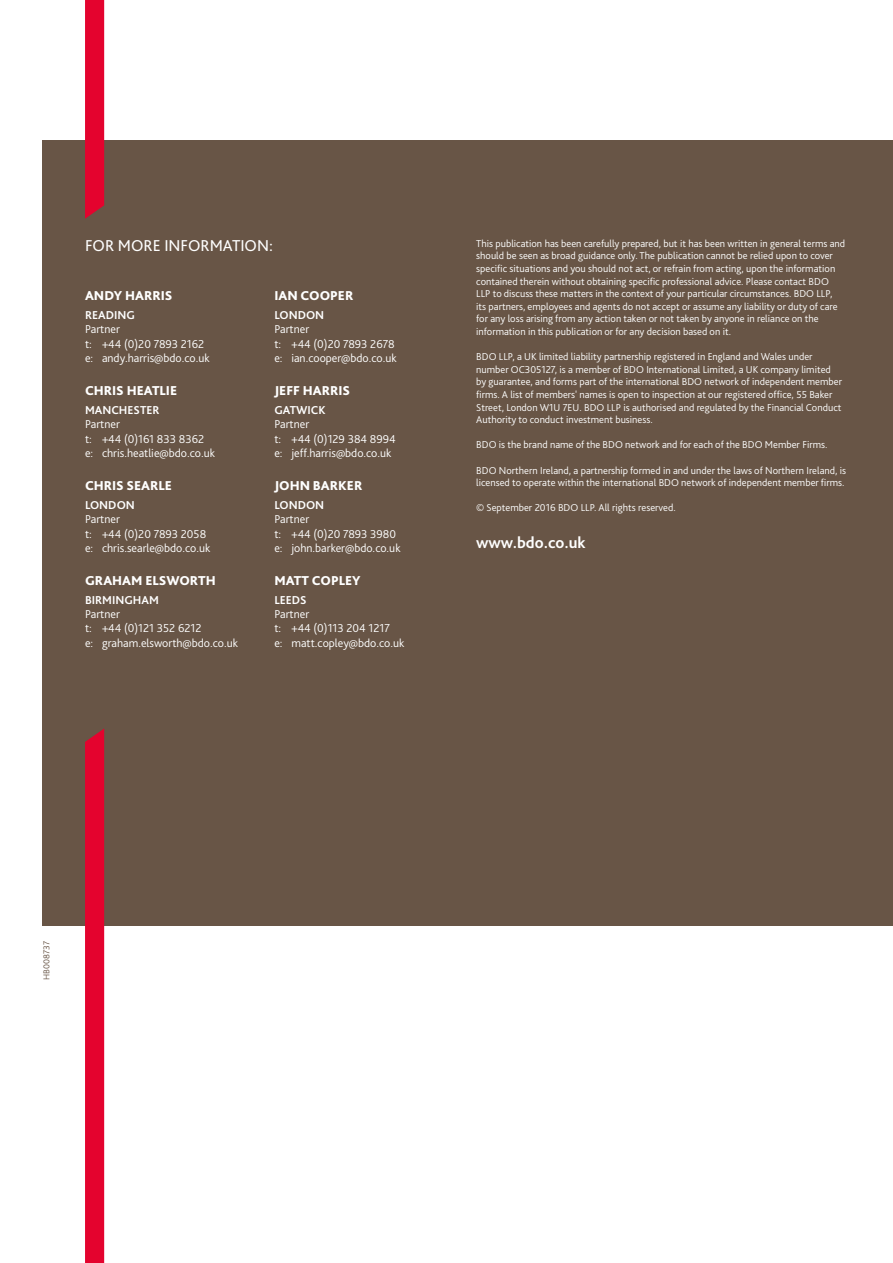
<style>
.page{position:relative;width:893px;height:1263px;background:#fff}
.page>*{position:absolute;margin:0;border:0;box-sizing:border-box;transform-origin:0 0}
.t1{font:16.5px "Bliss Pro";color:#fff}
.t2{font:700 16.5px "Bliss Pro";color:#fff}
.t3{font:800 13.5px "Bliss Pro";color:#fff}
.t4{font:300 12px/14.4px "Bliss Pro";color:#fff}
.t5{font:700 12px "Bliss Pro";color:#fff}
.t6{font:300 10.5px/12.6px "Bliss Pro";color:#fff}
.t7{font:300 9px "Bliss Pro";color:#685546}
</style>
<div class="page">
<div style="left:43px;top:141px;width:850px;height:785px;background:#685546"></div>
<div style="left:85px;top:728px;width:19px;height:535px;background:#e4032e"></div>
<div style="left:85px;top:0;width:19px;height:219px;background:#e4032e"></div>
<h1 class="t1" style="left:85px;top:236px;width:189px">FOR MORE INFORMATION:</h1>
<p class="t6" style="left:476px;top:237px;width:370px">This publication has been carefully prepared, but it has been written in general terms and should be seen as broad guidance only. The publication cannot be relied upon to cover specific situations and you should not act, or refrain from acting, upon the information contained therein without obtaining specific professional advice. Please contact BDO LLP to discuss these matters in the context of your particular circumstances. BDO LLP,<br>its partners, employees and agents do not accept or assume any liability or duty of care for any loss arising from any action taken or not taken by anyone in reliance on the information in this publication or for any decision based on it.</p>
<p class="t6" style="left:476px;top:350px;width:367px">BDO LLP, a UK limited liability partnership registered in England and Wales under number OC305127, is a member of BDO International Limited, a UK company limited by guarantee, and forms part of the international BDO network of independent member firms. A list of members' names is open to inspection at our registered office, 55 Baker Street, London W1U 7EU. BDO LLP is authorised and regulated by the Financial Conduct Authority to conduct investment business.</p>
<p class="t6" style="left:476px;top:438px;width:353px">BDO is the brand name of the BDO network and for each of the BDO Member Firms.</p>
<p class="t6" style="left:476px;top:464px;width:371px">BDO Northern Ireland, a partnership formed in and under the laws of Northern Ireland, is licensed to operate within the international BDO network of independent member firms.</p>
<p class="t6" style="left:476px;top:501px;width:201px">© September 2016 BDO LLP. All rights reserved.</p>
<h1 class="t2" style="left:476px;top:532px;width:111px">www.bdo.co.uk</h1>
<p class="t3" style="left:85px;top:287px;width:89px">ANDY HARRIS</p>
<p class="t5" style="left:85px;top:308px;width:51px">READING</p>
<p class="t4" style="left:85px;top:322px;width:126px">Partner<br>t: +44 (0)20 7893 2162 e: andy.harris@bdo.co.uk</p>
<p class="t3" style="left:85px;top:382px;width:94px">CHRIS HEATLIE</p>
<p class="t5" style="left:85px;top:402px;width:76px">MANCHESTER</p>
<p class="t4" style="left:85px;top:417px;width:131px">Partner<br>t: +44 (0)161 833 8362 e: chris.heatlie@bdo.co.uk</p>
<p class="t3" style="left:85px;top:477px;width:88px">CHRIS SEARLE</p>
<p class="t5" style="left:85px;top:497px;width:51px">LONDON</p>
<p class="t4" style="left:85px;top:512px;width:127px">Partner<br>t: +44 (0)20 7893 2058 e: chris.searle@bdo.co.uk</p>
<p class="t3" style="left:85px;top:572px;width:132px">GRAHAM ELSWORTH</p>
<p class="t5" style="left:85px;top:592px;width:75px">BIRMINGHAM</p>
<p class="t4" style="left:85px;top:606px;width:155px">Partner<br>t: +44 (0)121 352 6212<br>e: graham.elsworth@bdo.co.uk</p>
<p class="t3" style="left:274px;top:287px;width:81px">IAN COOPER</p>
<p class="t5" style="left:274px;top:308px;width:51px">LONDON</p>
<p class="t4" style="left:274px;top:322px;width:124px">Partner<br>t: +44 (0)20 7893 2678 e: ian.cooper@bdo.co.uk</p>
<p class="t3" style="left:274px;top:382px;width:77px">JEFF HARRIS</p>
<p class="t5" style="left:274px;top:402px;width:53px">GATWICK</p>
<p class="t4" style="left:274px;top:417px;width:123px">Partner<br>t: +44 (0)129 384 8994 e: jeff.harris@bdo.co.uk</p>
<p class="t3" style="left:274px;top:477px;width:90px">JOHN BARKER</p>
<p class="t5" style="left:274px;top:497px;width:51px">LONDON</p>
<p class="t4" style="left:274px;top:512px;width:128px">Partner<br>t: +44 (0)20 7893 3980 e: john.barker@bdo.co.uk</p>
<p class="t3" style="left:274px;top:572px;width:88px">MATT COPLEY</p>
<p class="t5" style="left:274px;top:592px;width:34px">LEEDS</p>
<p class="t4" style="left:274px;top:606px;width:132px">Partner<br>t: +44 (0)113 204 1217<br>e: matt.copley@bdo.co.uk</p>
<p class="t7" style="left:41px;top:979px;width:40px;rotate:-90deg">HB008737</p>
</div>
